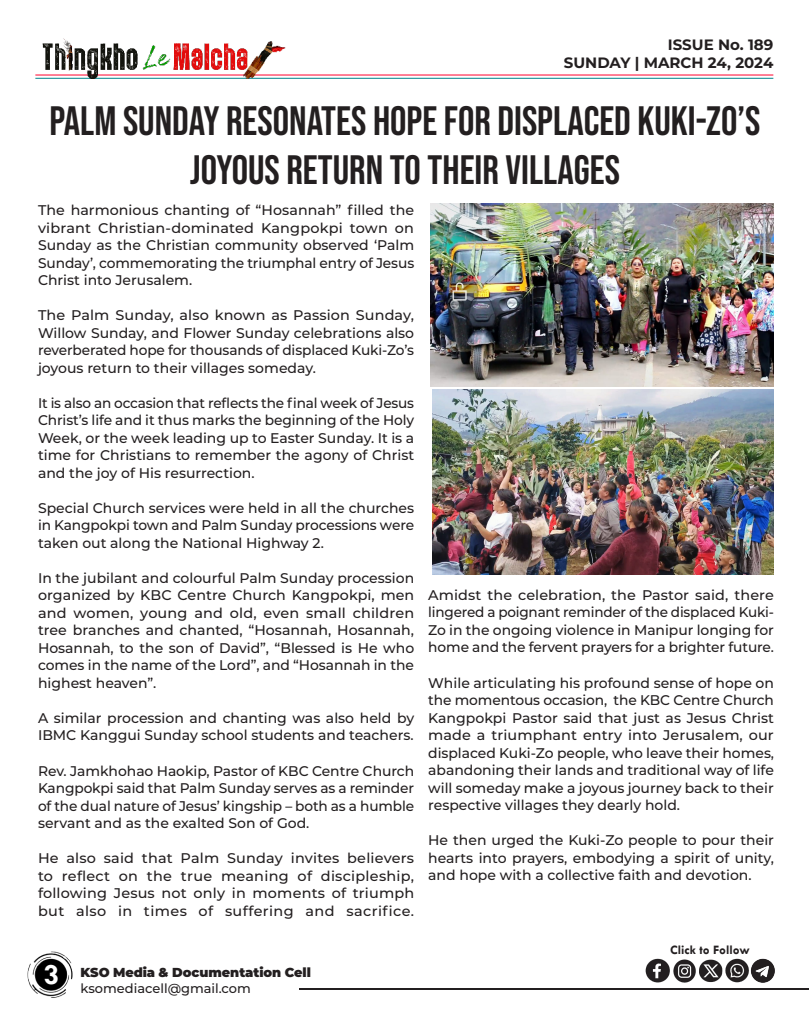
<style>
.page{position:relative;width:810px;height:1013px;background:#fff}
.page>*{position:absolute;margin:0;border:0;box-sizing:border-box;transform-origin:0 0}
.t1{font:41px/49.2px "Bebas Neue";color:#231f20;text-align:center}
.t2{font:700 30px "Tw Cen";color:#fff}
.t3{font:700 15px "Montserrat";color:#231f20}
.t4{font:500 14px/17.5px "Montserrat";color:#231f20;text-align:justify}
.t5{font:900 13px "Montserrat";letter-spacing:-.005em;color:#231f20}
.t6{font:500 13px "Montserrat";color:#231f20}
.t7{font:700 13px "Tw Cen";color:#231f20}
</style>
<div class="page">
<hr style="left:299px;top:988px;width:509px;height:1px;background:#231f20">
<img style="left:27px;top:951px;width:46px;height:47px">
<hr style="left:35px;top:74px;width:738px;height:1px;background:#ff002d">
<hr style="left:35px;top:78px;width:738px;height:1px;background:#00848b">
<img style="left:35px;top:38px;width:254px;height:41px">
<img style="left:645px;top:958px;width:130px;height:25px">
<img style="left:431px;top:203px;width:343px;height:183px">
<img style="left:432px;top:389px;width:342px;height:185px">
<p class="t3" style="left:668px;top:34px;width:107px">ISSUE No. 189</p>
<p class="t3" style="left:564px;top:52px;width:211px">SUNDAY | MARCH 24, 2024</p>
<p class="t1" style="left:49px;top:96px;width:712px">PALM SUNDAY RESONATES HOPE FOR DISPLACED KUKI-ZO’S<br>JOYOUS RETURN TO THEIR VILLAGES</p>
<p class="t4" style="left:38px;top:201px;width:378px">The harmonious chanting of “Hosannah” filled the vibrant Christian-dominated Kangpokpi town on Sunday as the Christian community observed ‘Palm Sunday’, commemorating the triumphal entry of Jesus Christ into Jerusalem.</p>
<p class="t4" style="left:38px;top:306px;width:378px">The Palm Sunday, also known as Passion Sunday, Willow Sunday, and Flower Sunday celebrations also reverberated hope for thousands of displaced Kuki-Zo’s joyous return to their villages someday.</p>
<p class="t4" style="left:38px;top:393px;width:378px">It is also an occasion that reflects the final week of Jesus Christ’s life and it thus marks the beginning of the Holy Week, or the week leading up to Easter Sunday. It is a time for Christians to remember the agony of Christ and the joy of His resurrection.</p>
<p class="t4" style="left:38px;top:498px;width:378px">Special Church services were held in all the churches in Kangpokpi town and Palm Sunday processions were taken out along the National Highway 2.</p>
<p class="t4" style="left:38px;top:568px;width:378px">In the jubilant and colourful Palm Sunday procession organized by KBC Centre Church Kangpokpi, men and women, young and old, even small children tree branches and chanted, “Hosannah, Hosannah, Hosannah, to the son of David”, “Blessed is He who comes in the name of the Lord”, and “Hosannah in the highest heaven”.</p>
<p class="t4" style="left:38px;top:708px;width:378px">A similar procession and chanting was also held by<br>IBMC Kanggui Sunday school students and teachers.</p>
<p class="t4" style="left:38px;top:761px;width:378px">Rev. Jamkhohao Haokip, Pastor of KBC Centre Church Kangpokpi said that Palm Sunday serves as a reminder of the dual nature of Jesus’ kingship – both as a humble servant and as the exalted Son of God.</p>
<p class="t4" style="left:38px;top:848px;width:378px">He also said that Palm Sunday invites believers to reflect on the true meaning of discipleship, following Jesus not only in moments of triumph but also in times of suffering and sacrifice.</p>
<p class="t4" style="left:428px;top:585px;width:347px">Amidst the celebration, the Pastor said, there lingered a poignant reminder of the displaced Kuki-Zo in the ongoing violence in Manipur longing for home and the fervent prayers for a brighter future.</p>
<p class="t4" style="left:428px;top:673px;width:347px">While articulating his profound sense of hope on the momentous occasion, the KBC Centre Church Kangpokpi Pastor said that just as Jesus Christ made a triumphant entry into Jerusalem, our displaced Kuki-Zo people, who leave their homes, abandoning their lands and traditional way of life will someday make a joyous journey back to their respective villages they dearly hold.</p>
<p class="t4" style="left:428px;top:830px;width:347px">He then urged the Kuki-Zo people to pour their hearts into prayers, embodying a spirit of unity, and hope with a collective faith and devotion.</p>
<p class="t2" style="left:43px;top:956px;width:17px">3</p>
<p class="t5" style="left:81px;top:962px;width:232px">KSO Media &amp; Documentation Cell</p>
<p class="t6" style="left:81px;top:978px;width:172px">ksomediacell@gmail.com</p>
<p class="t7" style="left:670px;top:942px;width:81px">Click to Follow</p>
</div>
